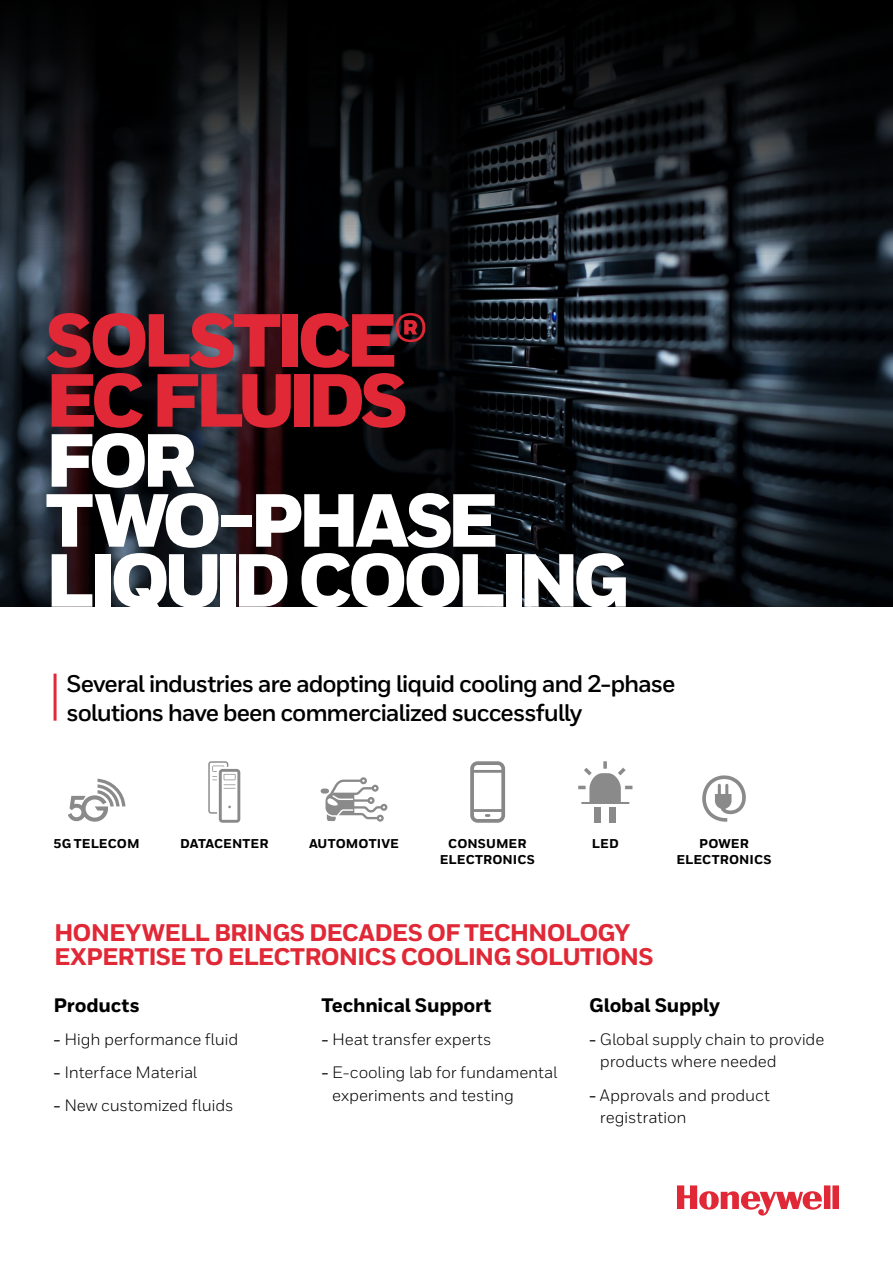
<style>
.page{position:relative;width:893px;height:1263px;background:#fff}
.page>*{position:absolute;margin:0;border:0;box-sizing:border-box;transform-origin:0 0}
.t1{font:900 75px/60px "Honeywell Sans";letter-spacing:-.08em;color:#fff}
.t2{font:900 75px/60px "Honeywell Sans";letter-spacing:-.07em;color:#e02836}
.t3{font:700 24px/28.5px "Honeywell Sans";letter-spacing:-.045em;color:#000}
.t4{font:800 24px/24px "Honeywell Sans";letter-spacing:-.04em;color:#e02836}
.t5{font:800 19.5px "Honeywell Sans";letter-spacing:-.015em;color:#000}
.t6{font:16.5px/22.5px "Honeywell Sans";letter-spacing:-.01em;color:#000}
.t7{font:800 12.75px/16.5px "Honeywell Sans";letter-spacing:.01em;color:#000;text-align:center}
.s1{font-weight:500}
</style>
<div class="page">
<img style="left:0;top:526px;width:893px;height:81px">
<svg style="left:0;top:0;width:893px;height:526px;background:#13161b"></svg>
<svg style="left:677px;top:1185px;width:162px;height:31px"></svg>
<hr style="left:54px;top:674px;width:3px;height:47px;background:#e02836">
<svg style="left:208px;top:761px;width:32px;height:62px"></svg>
<svg style="left:68px;top:779px;width:57px;height:43px"></svg>
<svg style="left:470px;top:761px;width:35px;height:62px"></svg>
<svg style="left:321px;top:777px;width:66px;height:45px"></svg>
<svg style="left:702px;top:775px;width:44px;height:47px"></svg>
<svg style="left:578px;top:761px;width:54px;height:43px"></svg>
<div style="left:594px;top:807px;width:6px;height:15px;background:#8a8a8a"></div>
<div style="left:610px;top:807px;width:6px;height:15px;background:#8a8a8a"></div>
<h1 class="t2" style="left:45px;top:314px;width:384px">SOLSTICE®<br>EC FLUIDS</h1>
<h1 class="t1" style="left:45px;top:434px;width:585px">FOR<br>TWO-PHASE<br>LIQUID COOLING</h1>
<h2 class="t3" style="left:67px;top:670px;width:610px">Several industries are adopting liquid cooling and 2-phase solutions have been commercialized successfully</h2>
<p class="t7" style="left:54px;top:835px;width:88px">5G TELECOM</p>
<p class="t7" style="left:180px;top:835px;width:90px">DATACENTER</p>
<p class="t7" style="left:440px;top:835px;width:97px">CONSUMER<br>ELECTRONICS</p>
<p class="t7" style="left:309px;top:835px;width:92px">AUTOMOTIVE</p>
<p class="t7" style="left:676px;top:835px;width:97px">POWER<br>ELECTRONICS</p>
<p class="t7" style="left:592px;top:835px;width:28px">LED</p>
<h2 class="t4" style="left:54px;top:921px;width:601px">HONEYWELL BRINGS DECADES OF TECHNOLOGY<br>EXPERTISE TO ELECTRONICS COOLING SOLUTIONS</h2>
<p class="t5" style="left:54px;top:993px;width:88px">Products</p>
<p class="t6" style="left:54px;top:1028px;width:187px"><span class="s1">-</span> High performance fluid</p>
<p class="t6" style="left:54px;top:1061px;width:145px"><span class="s1">-</span> Interface Material</p>
<p class="t6" style="left:54px;top:1094px;width:181px"><span class="s1">-</span> New customized fluids</p>
<p class="t5" style="left:321px;top:993px;width:172px">Technical Support</p>
<p class="t6" style="left:321px;top:1028px;width:172px"><span class="s1">-</span> Heat transfer experts</p>
<p class="t6" style="left:332px;top:1061px;width:227px;text-indent:-11px"><span class="s1">-</span> E-cooling lab for fundamental experiments and testing</p>
<p class="t5" style="left:589px;top:993px;width:132px">Global Supply</p>
<p class="t6" style="left:600px;top:1028px;width:226px;text-indent:-11px"><span class="s1">-</span> Global supply chain to provide products where needed</p>
<p class="t6" style="left:600px;top:1084px;width:171px;text-indent:-11px"><span class="s1">-</span> Approvals and product registration</p>
</div>
